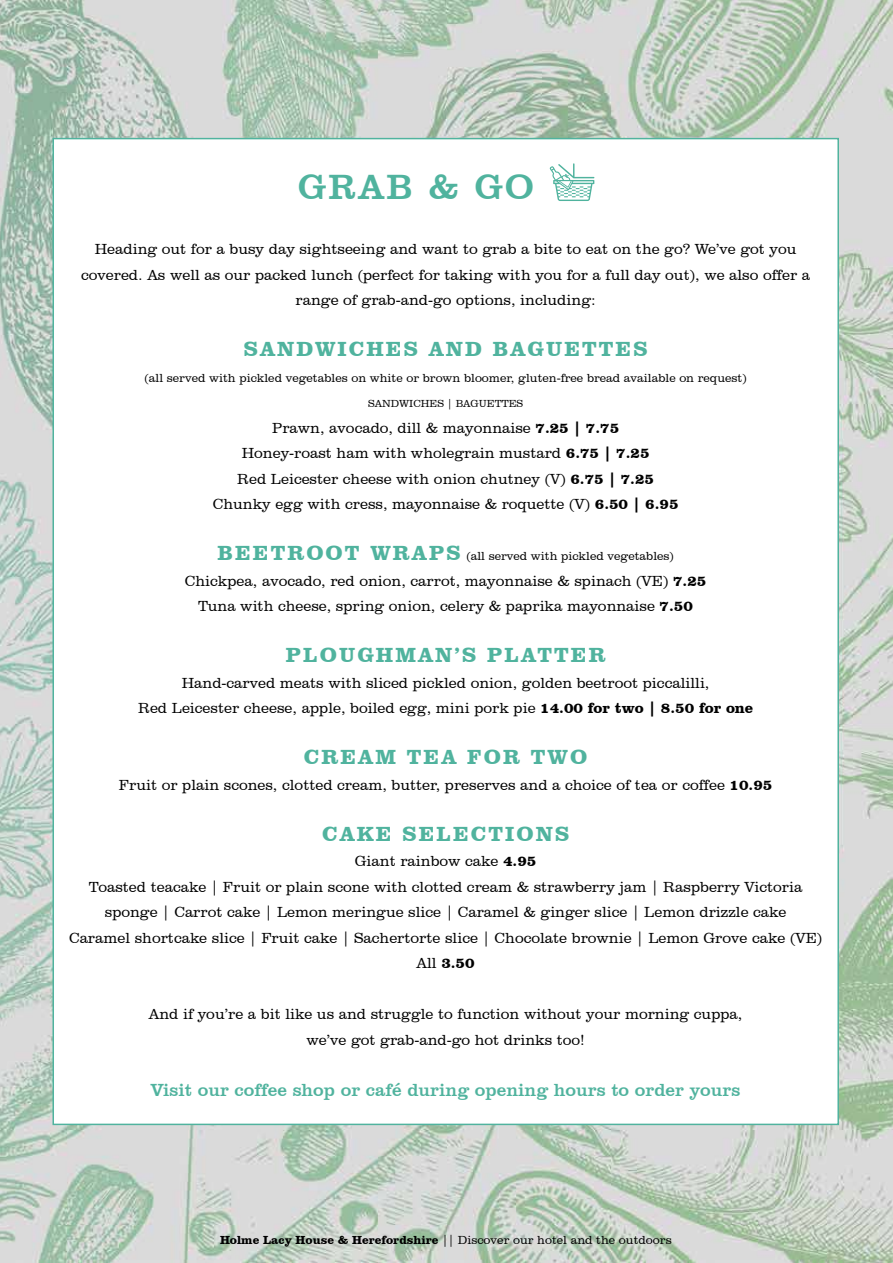
<style>
.page{position:relative;width:893px;height:1263px;background:#fff}
.page>*{position:absolute;margin:0;border:0;box-sizing:border-box;transform-origin:0 0}
.t1{font:36px "Clarendon BT";letter-spacing:.06em;color:#50b39e}
.t2{font:700 21px "Clarendon BT";letter-spacing:.1em;color:#50b39e}
.t3{font:18px "Clarendon BT";color:#50b39e}
.t4{font:300 15px/25.5px "Clarendon BT";color:#000;text-align:center}
.t5{font:300 12px "Clarendon BT";color:#000}
.t6{font:300 10.5px "Clarendon BT";color:#000}
.s1{font-weight:700}
.s2{font-weight:700;font-size:21px;color:#50b39e}
</style>
<div class="page">
<img style="left:0;top:0;width:893px;height:1263px">
<div style="left:52px;top:138px;width:787px;height:987px;background:#fff;border:2px solid #50b39e"></div>
<svg style="left:550px;top:163px;width:44px;height:38px"></svg>
<h1 class="t1" style="left:298px;top:164px;width:238px">GRAB &amp; GO</h1>
<p class="t4" style="left:81px;top:236px;width:731px">Heading out for a busy day sightseeing and want to grab a bite to eat on the go? We’ve got you covered. As well as our packed lunch (perfect for taking with you for a full day out), we also offer a range of grab-and-go options, including:</p>
<h2 class="t2" style="left:244px;top:336px;width:405px">SANDWICHES AND BAGUETTES</h2>
<p class="t5" style="left:145px;top:370px;width:603px">(all served with pickled vegetables on white or brown bloomer, gluten-free bread available on request)</p>
<p class="t6" style="left:368px;top:397px;width:157px">SANDWICHES | BAGUETTES</p>
<p class="t4" style="left:213px;top:415px;width:467px">Prawn, avocado, dill &amp; mayonnaise <span class="s1">7.25 | 7.75<br></span>Honey-roast ham with wholegrain mustard <span class="s1">6.75 | 7.25<br></span>Red Leicester cheese with onion chutney (V) <span class="s1">6.75 | 7.25<br></span>Chunky egg with cress, mayonnaise &amp; roquette (V) <span class="s1">6.50 | 6.95</span></p>
<p class="t5" style="left:217px;top:549px;width:458px"><span class="s2">BEETROOT WRAPS</span> (all served with pickled vegetables)</p>
<p class="t4" style="left:185px;top:568px;width:523px">Chickpea, avocado, red onion, carrot, mayonnaise &amp; spinach (VE) <span class="s1">7.25<br></span>Tuna with cheese, spring onion, celery &amp; paprika mayonnaise <span class="s1">7.50</span></p>
<h2 class="t2" style="left:286px;top:642px;width:321px">PLOUGHMAN’S PLATTER</h2>
<p class="t4" style="left:138px;top:670px;width:617px">Hand-carved meats with sliced pickled onion, golden beetroot piccalilli,<br>Red Leicester cheese, apple, boiled egg, mini pork pie <span class="s1">14.00 for two | 8.50 for one</span></p>
<h2 class="t2" style="left:304px;top:744px;width:285px">CREAM TEA FOR TWO</h2>
<p class="t4" style="left:119px;top:772px;width:655px">Fruit or plain scones, clotted cream, butter, preserves and a choice of tea or coffee <span class="s1">10.95</span></p>
<h2 class="t2" style="left:322px;top:820px;width:248px">CAKE SELECTIONS</h2>
<p class="t4" style="left:69px;top:848px;width:755px">Giant rainbow cake <span class="s1">4.95<br></span>Toasted teacake | Fruit or plain scone with clotted cream &amp; strawberry jam | Raspberry Victoria sponge | Carrot cake | Lemon meringue slice | Caramel &amp; ginger slice | Lemon drizzle cake<br>Caramel shortcake slice | Fruit cake | Sachertorte slice | Chocolate brownie | Lemon Grove cake (VE)<br>All <span class="s1">3.50</span></p>
<p class="t4" style="left:149px;top:1001px;width:595px">And if you’re a bit like us and struggle to function without your morning cuppa, we’ve got grab-and-go hot drinks too!</p>
<p class="t3" style="left:151px;top:1078px;width:591px">Visit our coffee shop or café during opening hours to order yours</p>
<p class="t5" style="left:220px;top:1232px;width:453px"><span class="s1">Holme Lacy House &amp; Herefordshire</span> || Discover our hotel and the outdoors</p>
</div>
